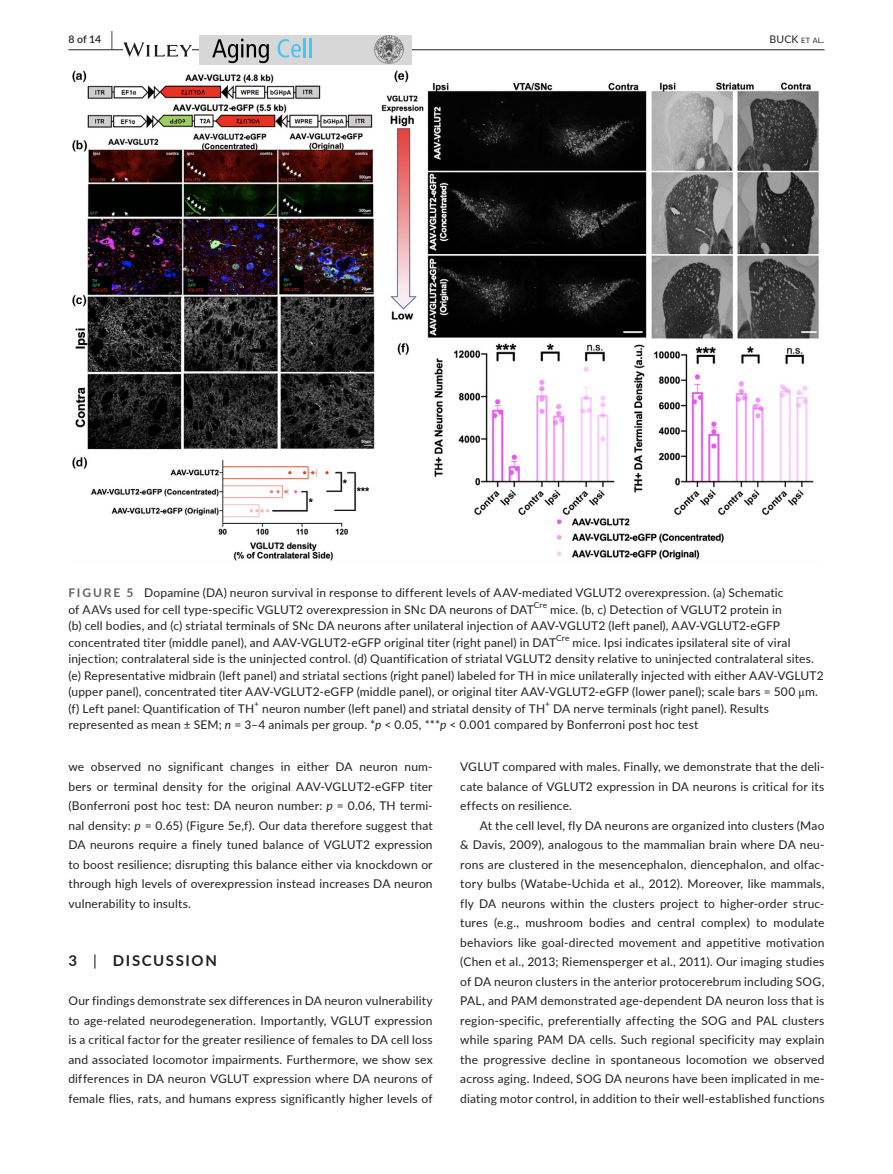
<style>
.page{position:relative;width:893px;height:1174px;background:#fff}
.page>*{position:absolute;margin:0;border:0;box-sizing:border-box;transform-origin:0 0}
.t1{font:700 15px "Lato";letter-spacing:.11em;color:#231f20}
.t2{font:12px/19.5px "Lato";letter-spacing:.015em;color:#231f20;text-align:justify}
.t3{font:10.5px "Lato";color:#231f20}
.t4{font:600 10.5px "Lato";color:#231f20}
.t5{font:8.4px "Lato";letter-spacing:.025em;color:#231f20}
.s1{font-size:19.5px}
.s2{font-size:7.35px}
.s3{font-weight:700;color:#636366}
.s4{font-family:"STIX"}
.s5{font-style:italic}
.s6{font-weight:400}
</style>
<div class="page">
<hr style="left:68px;top:49px;width:756px;height:1px;background:#231f20">
<svg style="left:123px;top:42px;width:69px;height:15px"></svg>
<div style="left:200px;top:35px;width:212px;height:29px;background:#d7d7d7"></div>
<svg style="left:212px;top:39px;width:57px;height:24px"></svg>
<svg style="left:278px;top:38px;width:28px;height:20px"></svg>
<hr style="left:309px;top:38px;width:3px;height:19px;background:#40c8f4">
<img style="left:375px;top:35px;width:28px;height:29px">
<img style="left:72px;top:70px;width:747px;height:491px">
<p class="t4" style="left:68px;top:31px;width:46px">8 of 14 <span class="s1">|</span></p>
<p class="t3" style="left:769px;top:31px;width:57px">BUCK <span class="s2">et al</span>.</p>
<p class="t2" style="left:68px;top:584px;width:717px;line-height:16.5px"><span class="s3">FIGURE 5</span> Dopamine (DA) neuron survival in response to different levels of AAV-mediated VGLUT2 overexpression. (a) Schematic of AAVs used for cell type-specific VGLUT2 overexpression in SNc DA neurons of DAT</p>
<p class="t5" style="left:534px;top:599px;width:15px">Cre</p>
<p class="t2" style="left:68px;top:600px;width:715px;line-height:16.5px;text-align:left;text-indent:482px">mice. (b, c) Detection of VGLUT2 protein in (b) cell bodies, and (c) striatal terminals of SNc DA neurons after unilateral injection of AAV-VGLUT2 (left panel), AAV-VGLUT2-eGFP concentrated titer (middle panel), and AAV-VGLUT2-eGFP original titer (right panel) in DAT</p>
<p class="t5" style="left:556px;top:632px;width:15px">Cre</p>
<p class="t2" style="left:68px;top:633px;width:757px;line-height:16.5px;text-align:left;text-indent:504px">mice. Ipsi indicates ipsilateral site of viral injection; contralateral side is the uninjected control. (d) Quantification of striatal VGLUT2 density relative to uninjected contralateral sites. (e) Representative midbrain (left panel) and striatal sections (right panel) labeled for TH in mice unilaterally injected with either AAV-VGLUT2 (upper panel), concentrated titer AAV-VGLUT2-eGFP (middle panel), or original titer AAV-VGLUT2-eGFP (lower panel); scale bars = 500 <span class="s4">μ</span>m. (f) Left panel: Quantification of TH</p>
<p class="t5" style="left:254px;top:698px;width:6px">+</p>
<p class="t2" style="left:262px;top:698px;width:284px">neuron number (left panel) and striatal density of TH</p>
<p class="t5" style="left:545px;top:698px;width:6px">+</p>
<p class="t2" style="left:68px;top:699px;width:702px;line-height:16.5px;text-indent:485px">DA nerve terminals (right panel). Results represented as mean ± SEM; <span class="s5">n</span> = 3–4 animals per group. *<span class="s5">p</span> &lt; 0.05, ***<span class="s5">p</span> &lt; 0.001 compared by Bonferroni post hoc test</p>
<p class="t2" style="left:68px;top:756px;width:366px">we observed no significant changes in either DA neuron num&shy;bers or terminal density for the original AAV-VGLUT2-eGFP titer (Bonferroni post hoc test: DA neuron number: <span class="s5">p</span> = 0.06, TH termi&shy;nal density: <span class="s5">p</span> = 0.65) (Figure 5e,f). Our data therefore suggest that DA neurons require a finely tuned balance of VGLUT2 expression to boost resilience; disrupting this balance either via knockdown or through high levels of overexpression instead increases DA neuron vulnerability to insults.</p>
<p class="t1" style="left:68px;top:950px;width:150px">3 <span class="s6">|</span> DISCUSSION</p>
<p class="t2" style="left:68px;top:990px;width:366px">Our findings demonstrate sex differences in DA neuron vulnerability to age-related neurodegeneration. Importantly, VGLUT expression is a critical factor for the greater resilience of females to DA cell loss and associated locomotor impairments. Furthermore, we show sex differences in DA neuron VGLUT expression where DA neurons of female flies, rats, and humans express significantly higher levels of</p>
<p class="t2" style="left:460px;top:756px;width:366px">VGLUT compared with males. Finally, we demonstrate that the deli&shy;cate balance of VGLUT2 expression in DA neurons is critical for its effects on resilience.</p>
<p class="t2" style="left:460px;top:815px;width:366px;text-indent:20px">At the cell level, fly DA neurons are organized into clusters (Mao &amp; Davis, 2009), analogous to the mammalian brain where DA neu&shy;rons are clustered in the mesencephalon, diencephalon, and olfac&shy;tory bulbs (Watabe-Uchida et al., 2012). Moreover, like mammals, fly DA neurons within the clusters project to higher-order struc&shy;tures (e.g., mushroom bodies and central complex) to modulate behaviors like goal-directed movement and appetitive motivation (Chen et al., 2013; Riemensperger et al., 2011). Our imaging studies of DA neuron clusters in the anterior protocerebrum including SOG, PAL, and PAM demonstrated age-dependent DA neuron loss that is region-specific, preferentially affecting the SOG and PAL clusters while sparing PAM DA cells. Such regional specificity may explain the progressive decline in spontaneous locomotion we observed across aging. Indeed, SOG DA neurons have been implicated in me&shy;diating motor control, in addition to their well-established functions</p>
</div>
